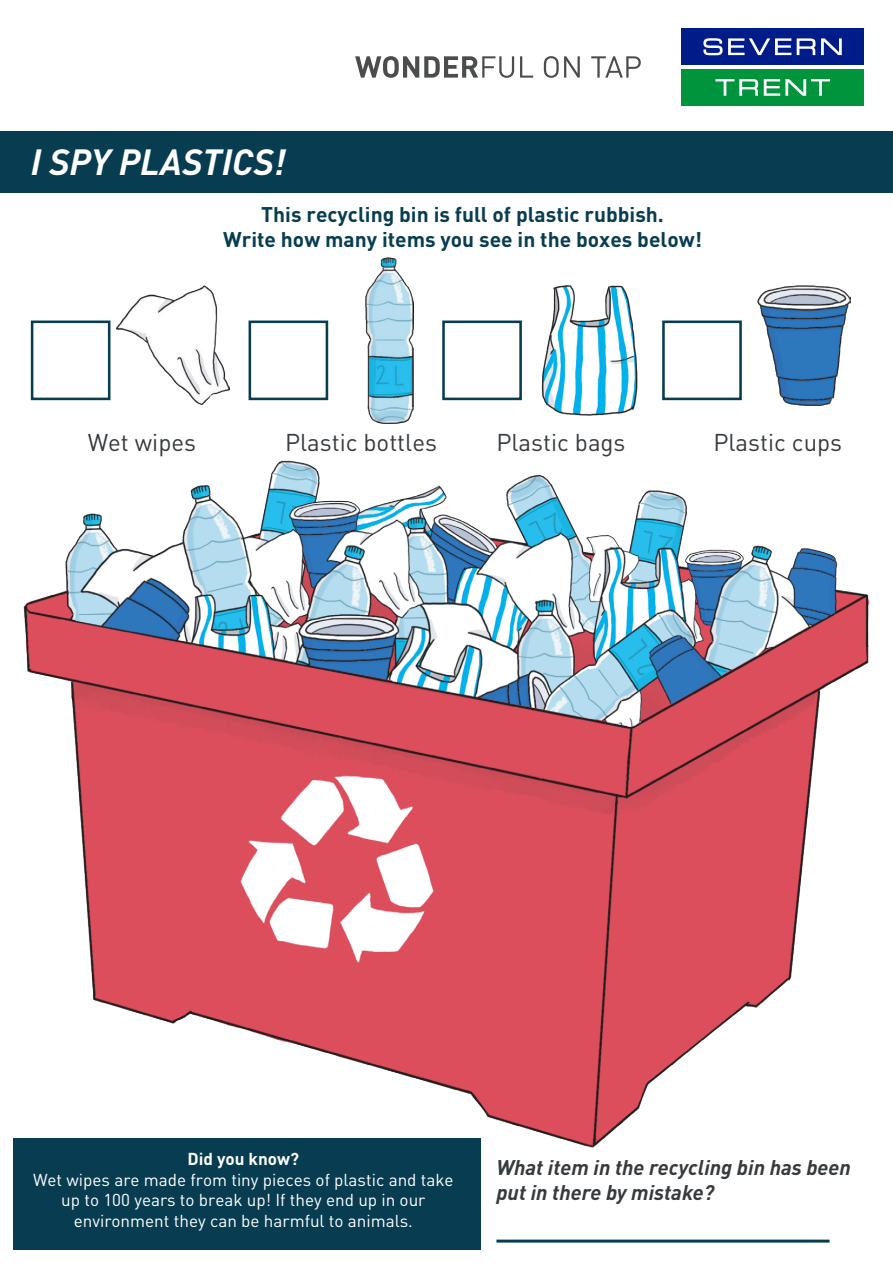
<style>
.page{position:relative;width:893px;height:1263px;background:#fff}
.page>*{position:absolute;margin:0;border:0;box-sizing:border-box;transform-origin:0 0}
.t1{font:italic 700 36px "DINOT";color:#fff}
.t2{font:24px "DINOT";color:#363a3d}
.t3{font:700 21px/25.2px "DINOT";color:#083d51;text-align:center}
.t4{font:italic 700 21px/25.2px "DINOT";color:#363a3d}
.t5{font:17.1px/20.5px "DINOT";color:#fff;text-align:center}
.t6{font:700 17.1px "DINOT";color:#fff}
</style>
<div class="page">
<img style="left:23px;top:423px;width:846px;height:734px">
<div style="left:0;top:131px;width:893px;height:61px;background:#083d51"></div>
<div style="left:681px;top:29px;width:183px;height:36px;background:#001c88"></div>
<div style="left:681px;top:69px;width:183px;height:36px;background:#00943d"></div>
<svg style="left:703px;top:38px;width:19px;height:17px"></svg>
<svg style="left:728px;top:38px;width:63px;height:17px"></svg>
<svg style="left:797px;top:38px;width:18px;height:17px"></svg>
<svg style="left:821px;top:38px;width:21px;height:17px"></svg>
<svg style="left:715px;top:79px;width:43px;height:17px"></svg>
<svg style="left:764px;top:79px;width:66px;height:17px"></svg>
<svg style="left:355px;top:56px;width:159px;height:22px"></svg>
<svg style="left:520px;top:56px;width:13px;height:22px"></svg>
<svg style="left:544px;top:56px;width:36px;height:22px"></svg>
<svg style="left:591px;top:56px;width:50px;height:22px"></svg>
<div style="left:31px;top:320px;width:79px;height:80px;border:3px solid #083d51"></div>
<div style="left:249px;top:320px;width:79px;height:80px;border:3px solid #083d51"></div>
<div style="left:442px;top:320px;width:80px;height:80px;border:3px solid #083d51"></div>
<div style="left:662px;top:320px;width:80px;height:80px;border:3px solid #083d51"></div>
<img style="left:757px;top:285px;width:93px;height:121px">
<img style="left:365px;top:258px;width:48px;height:165px">
<img style="left:117px;top:286px;width:112px;height:118px">
<img style="left:542px;top:285px;width:96px;height:131px">
<div style="left:13px;top:1138px;width:467px;height:111px;background:#083d51"></div>
<hr style="left:496px;top:1239px;width:333px;height:3px;background:#083d51">
<h1 class="t1" style="left:31px;top:139px;width:256px">I SPY PLASTICS!</h1>
<p class="t3" style="left:223px;top:201px;width:480px">This recycling bin is full of plastic rubbish.<br>Write how many items you see in the boxes below!</p>
<h2 class="t2" style="left:88px;top:427px;width:110px">Wet wipes</h2>
<h2 class="t2" style="left:285px;top:427px;width:153px">Plastic bottles</h2>
<h2 class="t2" style="left:496px;top:427px;width:131px">Plastic bags</h2>
<h2 class="t2" style="left:713px;top:427px;width:130px">Plastic cups</h2>
<p class="t6" style="left:188px;top:1148px;width:113px">Did you know?</p>
<p class="t5" style="left:33px;top:1169px;width:422px">Wet wipes are made from tiny pieces of plastic and take up to 100 years to break up! If they end up in our environment they can be harmful to animals.</p>
<p class="t4" style="left:496px;top:1154px;width:356px">What item in the recycling bin has been put in there by mistake?</p>
</div>
